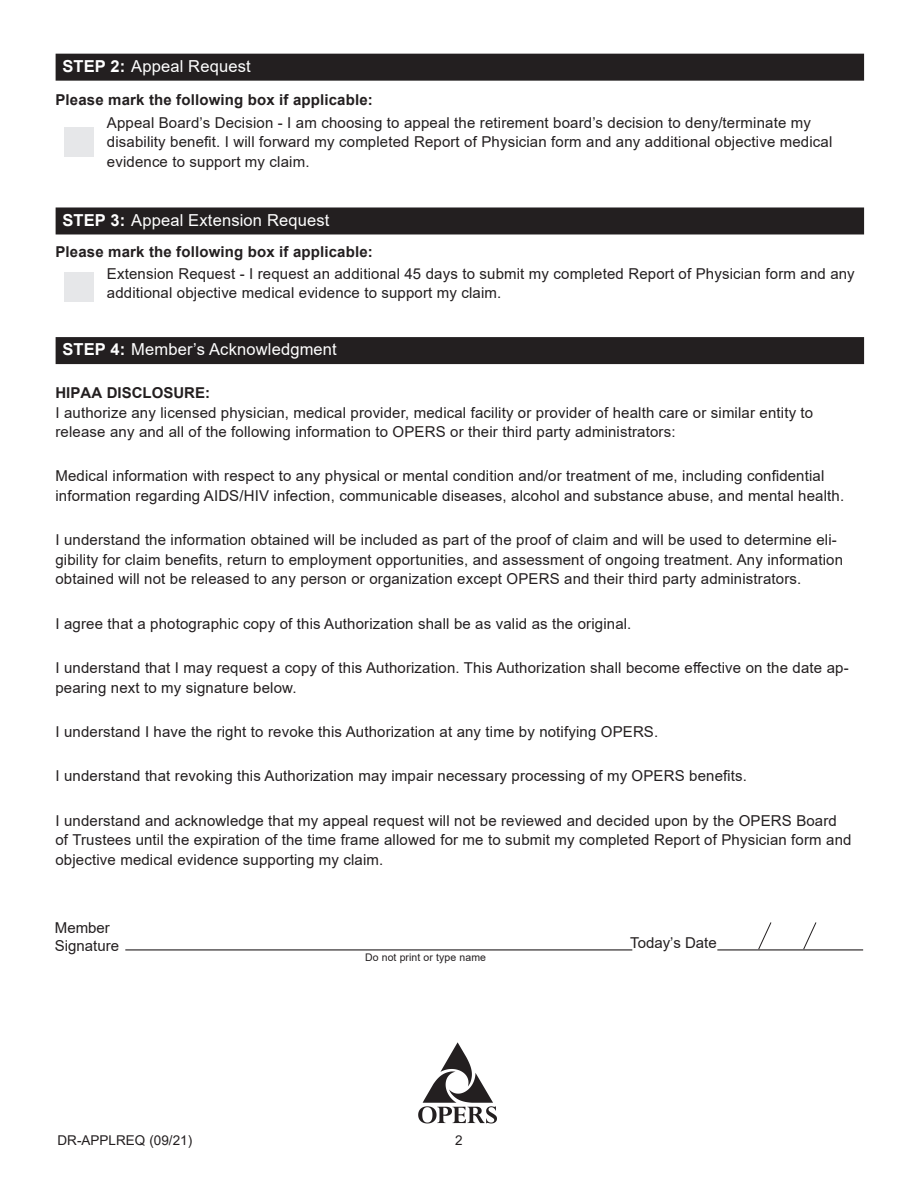
<style>
.page{position:relative;width:918px;height:1188px;background:#fff}
.page>*{position:absolute;margin:0;border:0;box-sizing:border-box;transform-origin:0 0}
.t1{font:16.5px "Arial";letter-spacing:.01em;color:#fff}
.t2{font:15px/19.5px "Arial";letter-spacing:.01em;color:#231f20}
.t3{font:700 15px "Arial";letter-spacing:.01em;color:#231f20}
.t4{font:13.5px "Arial";color:#231f20}
.t5{font:10.5px "Arial";letter-spacing:.01em;color:#231f20}
.s1{font-weight:700}
</style>
<div class="page">
<div style="left:56px;top:337px;width:808px;height:27px;background:#231f20"></div>
<svg style="left:418px;top:1042px;width:79px;height:81px"></svg>
<svg style="left:758px;top:922px;width:14px;height:27px"></svg>
<svg style="left:803px;top:922px;width:14px;height:27px"></svg>
<hr style="left:125px;top:949px;width:507px;height:1px;background:#231f20">
<hr style="left:717px;top:949px;width:146px;height:1px;background:#231f20">
<div style="left:56px;top:207px;width:808px;height:27px;background:#231f20"></div>
<div style="left:56px;top:54px;width:808px;height:27px;background:#231f20"></div>
<div style="left:64px;top:127px;width:29px;height:30px;background:#e6e7e9"></div>
<div style="left:64px;top:272px;width:29px;height:30px;background:#e6e7e9"></div>
<p class="t1" style="left:62px;top:55px;width:190px"><span class="s1">STEP 2:</span> Appeal Request</p>
<p class="t3" style="left:56px;top:89px;width:319px">Please mark the following box if applicable:</p>
<p class="t2" style="left:107px;top:112px;width:727px">Appeal Board’s Decision - I am choosing to appeal the retirement board’s decision to deny/terminate my disability benefit. I will forward my completed Report of Physician form and any additional objective medical evidence to support my claim.</p>
<p class="t1" style="left:62px;top:209px;width:269px"><span class="s1">STEP 3:</span> Appeal Extension Request</p>
<p class="t3" style="left:56px;top:241px;width:319px">Please mark the following box if applicable:</p>
<p class="t2" style="left:107px;top:264px;width:749px">Extension Request - I request an additional 45 days to submit my completed Report of Physician form and any additional objective medical evidence to support my claim.</p>
<p class="t1" style="left:62px;top:338px;width:276px"><span class="s1">STEP 4:</span> Member’s Acknowledgment</p>
<p class="t3" style="left:56px;top:382px;width:156px">HIPAA DISCLOSURE:</p>
<p class="t2" style="left:56px;top:402px;width:759px">I authorize any licensed physician, medical provider, medical facility or provider of health care or similar entity to release any and all of the following information to OPERS or their third party administrators:</p>
<p class="t2" style="left:56px;top:466px;width:790px">Medical information with respect to any physical or mental condition and/or treatment of me, including confidential information regarding AIDS/HIV infection, communicable diseases, alcohol and substance abuse, and mental health.</p>
<p class="t2" style="left:56px;top:530px;width:789px">I understand the information obtained will be included as part of the proof of claim and will be used to determine eli&shy;gibility for claim benefits, return to employment opportunities, and assessment of ongoing treatment. Any information obtained will not be released to any person or organization except OPERS and their third party administrators.</p>
<p class="t2" style="left:56px;top:614px;width:577px">I agree that a photographic copy of this Authorization shall be as valid as the original.</p>
<p class="t2" style="left:56px;top:658px;width:795px">I understand that I may request a copy of this Authorization. This Authorization shall become effective on the date ap&shy;pearing next to my signature below.</p>
<p class="t2" style="left:56px;top:722px;width:604px">I understand I have the right to revoke this Authorization at any time by notifying OPERS.</p>
<p class="t2" style="left:56px;top:766px;width:693px">I understand that revoking this Authorization may impair necessary processing of my OPERS benefits.</p>
<p class="t2" style="left:56px;top:811px;width:798px">I understand and acknowledge that my appeal request will not be reviewed and decided upon by the OPERS Board of Trustees until the expiration of the time frame allowed for me to submit my completed Report of Physician form and objective medical evidence supporting my claim.</p>
<p class="t2" style="left:55px;top:919px;width:66px;line-height:18px">Member<br>Signature</p>
<p class="t5" style="left:365px;top:950px;width:122px">Do not print or type name</p>
<p class="t4" style="left:58px;top:1131px;width:136px">DR-APPLREQ (09/21)</p>
<p class="t4" style="left:455px;top:1131px;width:9px">2</p>
<p class="t2" style="left:630px;top:933px;width:88px">Today’s Date</p>
</div>
